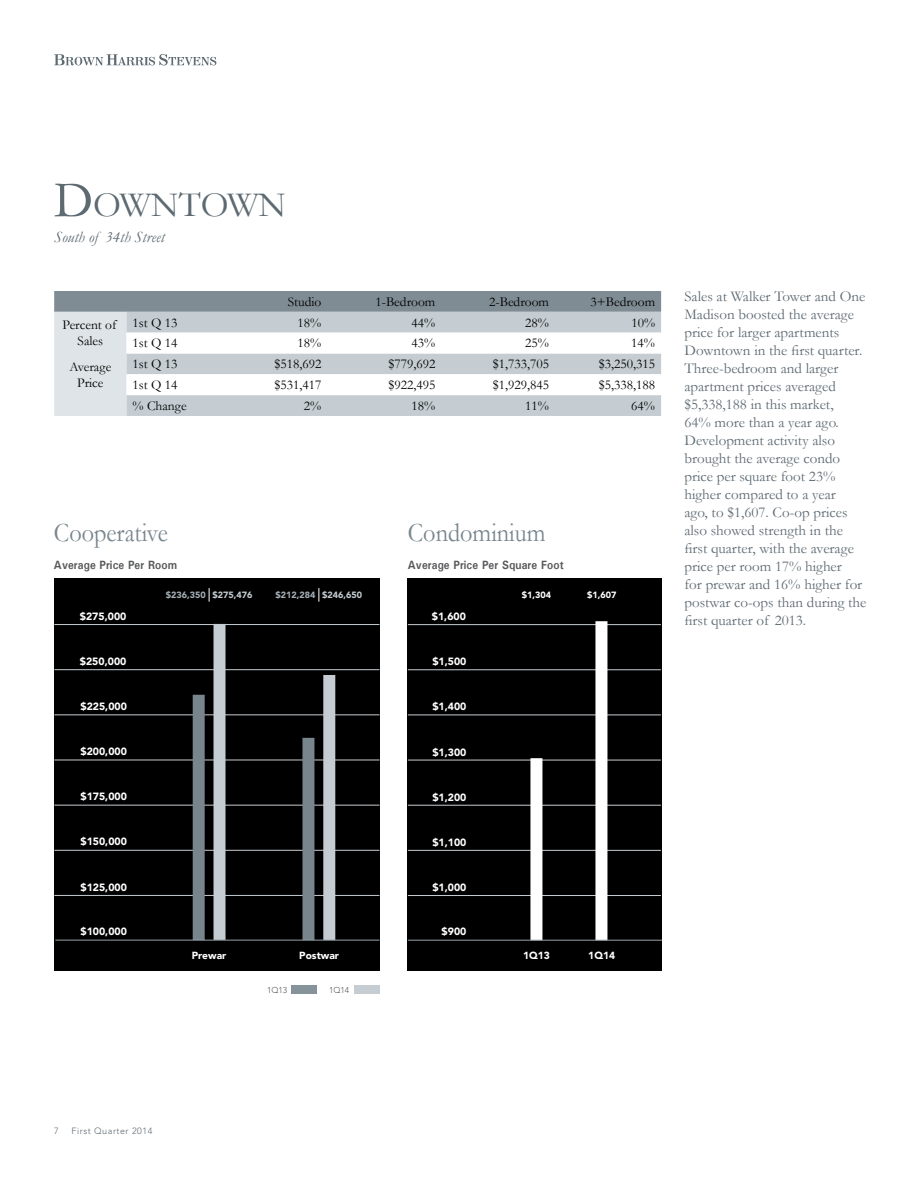
<style>
.page{position:relative;width:918px;height:1188px;background:#fff}
.page>*{position:absolute;margin:0;border:0;box-sizing:border-box;transform-origin:0 0}
.t1{font:35.7px "Garamond";letter-spacing:-.02em;color:#5d6a72}
.t2{font:27px "Garamond";color:#78858d;scale:.9 1}
.t3{font:italic 15.75px "Garamond";color:#5d6a72}
.t4{font:15px/18px "Garamond";color:#5d6a72}
.t5{font:13.5px/16.2px "Garamond";color:#000;text-align:center}
.t6{font:700 12px "Univers";letter-spacing:.01em;color:#58595b;scale:.9 1}
.t7{font:900 10.5px "Avenir";color:#fff}
.t8{font:900 10.2px "Avenir";color:#fff}
.t9{font:900 9px "Avenir";color:#a4afb6}
.t10{font:300 9px "Avenir";letter-spacing:.06em;color:#5d6a72}
.t11{font:900 9px "Avenir";color:#fff}
.t12{font:300 8.4px "Avenir";color:#58595b}
.s1{font-size:51px}
.s2{color:#c5cdd2}
</style>
<div class="page">
<svg style="left:54px;top:54px;width:162px;height:11px"></svg>
<svg style="left:54px;top:291px;width:607px;height:125px"></svg>
<div style="left:54px;top:578px;width:325px;height:392px;background:#000"></div>
<hr style="left:54px;top:895px;width:325px;height:1px;background:#c5cdd2">
<hr style="left:54px;top:850px;width:325px;height:1px;background:#c5cdd2">
<hr style="left:54px;top:805px;width:325px;height:1px;background:#c5cdd2">
<hr style="left:54px;top:760px;width:325px;height:1px;background:#c5cdd2">
<hr style="left:54px;top:715px;width:325px;height:1px;background:#c5cdd2">
<hr style="left:54px;top:669px;width:325px;height:1px;background:#c5cdd2">
<hr style="left:54px;top:624px;width:325px;height:1px;background:#c5cdd2">
<div style="left:408px;top:578px;width:254px;height:392px;background:#000"></div>
<hr style="left:408px;top:895px;width:253px;height:1px;background:#c5cdd2">
<hr style="left:408px;top:850px;width:253px;height:1px;background:#c5cdd2">
<hr style="left:408px;top:805px;width:253px;height:1px;background:#c5cdd2">
<hr style="left:408px;top:760px;width:253px;height:1px;background:#c5cdd2">
<hr style="left:408px;top:715px;width:253px;height:1px;background:#c5cdd2">
<hr style="left:408px;top:670px;width:253px;height:1px;background:#c5cdd2">
<hr style="left:408px;top:624px;width:253px;height:1px;background:#c5cdd2">
<div style="left:354px;top:985px;width:25px;height:9px;background:#c5cdd2"></div>
<div style="left:292px;top:985px;width:25px;height:9px;background:#86939b"></div>
<svg style="left:209px;top:588px;width:1px;height:14px"></svg>
<div style="left:193px;top:695px;width:12px;height:245px;background:#78858d"></div>
<div style="left:214px;top:624px;width:12px;height:316px;background:#c5cdd2"></div>
<svg style="left:319px;top:588px;width:1px;height:14px"></svg>
<div style="left:302px;top:738px;width:12px;height:202px;background:#78858d"></div>
<div style="left:323px;top:675px;width:12px;height:265px;background:#c5cdd2"></div>
<div style="left:595px;top:621px;width:12px;height:319px;background:#fff"></div>
<div style="left:530px;top:758px;width:12px;height:182px;background:#fff"></div>
<hr style="left:408px;top:940px;width:254px;height:1px;background:#95a1a8">
<hr style="left:55px;top:940px;width:325px;height:1px;background:#95a1a8">
<h1 class="t1" style="left:54px;top:183px;width:234px"><span class="s1">D</span>OWNTOWN</h1>
<p class="t3" style="left:54px;top:228px;width:112px">South of 34th Street</p>
<p class="t5" style="left:288px;top:293px;width:35px">Studio</p>
<p class="t5" style="left:375px;top:293px;width:61px">1-Bedroom</p>
<p class="t5" style="left:489px;top:293px;width:61px">2-Bedroom</p>
<p class="t5" style="left:590px;top:293px;width:66px">3+Bedroom</p>
<p class="t5" style="left:62px;top:316px;width:56px">Percent of<br>Sales</p>
<p class="t5" style="left:133px;top:314px;width:47px">1st Q 13</p>
<p class="t5" style="left:298px;top:314px;width:25px">18%</p>
<p class="t5" style="left:412px;top:314px;width:25px">44%</p>
<p class="t5" style="left:525px;top:314px;width:25px">28%</p>
<p class="t5" style="left:631px;top:314px;width:25px">10%</p>
<p class="t5" style="left:133px;top:335px;width:47px">1st Q 14</p>
<p class="t5" style="left:298px;top:335px;width:25px">18%</p>
<p class="t5" style="left:412px;top:335px;width:25px">43%</p>
<p class="t5" style="left:525px;top:335px;width:25px">25%</p>
<p class="t5" style="left:631px;top:335px;width:25px">14%</p>
<p class="t5" style="left:69px;top:358px;width:43px">Average<br>Price</p>
<p class="t5" style="left:133px;top:356px;width:47px">1st Q 13</p>
<p class="t5" style="left:274px;top:356px;width:48px">$518,692</p>
<p class="t5" style="left:388px;top:356px;width:48px">$779,692</p>
<p class="t5" style="left:493px;top:356px;width:58px">$1,733,705</p>
<p class="t5" style="left:599px;top:356px;width:58px">$3,250,315</p>
<p class="t5" style="left:133px;top:377px;width:47px">1st Q 14</p>
<p class="t5" style="left:274px;top:377px;width:48px">$531,417</p>
<p class="t5" style="left:388px;top:377px;width:48px">$922,495</p>
<p class="t5" style="left:493px;top:377px;width:58px">$1,929,845</p>
<p class="t5" style="left:599px;top:377px;width:58px">$5,338,188</p>
<p class="t5" style="left:133px;top:397px;width:56px">% Change</p>
<p class="t5" style="left:304px;top:397px;width:19px">2%</p>
<p class="t5" style="left:412px;top:397px;width:25px">18%</p>
<p class="t5" style="left:525px;top:397px;width:25px">11%</p>
<p class="t5" style="left:631px;top:397px;width:25px">64%</p>
<h2 class="t2" style="left:54px;top:516px;width:128px">Cooperative</h2>
<h2 class="t2" style="left:408px;top:516px;width:154px">Condominium</h2>
<p class="t6" style="left:54px;top:557px;width:138px">Average Price Per Room</p>
<p class="t6" style="left:408px;top:558px;width:175px">Average Price Per Square Foot</p>
<p class="t9" style="left:166px;top:590px;width:88px">$236,350 <span class="s2">$275,476</span></p>
<p class="t9" style="left:276px;top:590px;width:88px">$212,284 <span class="s2">$246,650</span></p>
<p class="t11" style="left:522px;top:590px;width:31px">$1,304</p>
<p class="t7" style="left:80px;top:610px;width:48px">$275,000</p>
<p class="t7" style="left:432px;top:610px;width:36px">$1,600</p>
<p class="t7" style="left:80px;top:655px;width:48px">$250,000</p>
<p class="t7" style="left:432px;top:655px;width:36px">$1,500</p>
<p class="t7" style="left:80px;top:700px;width:48px">$225,000</p>
<p class="t7" style="left:432px;top:700px;width:36px">$1,400</p>
<p class="t7" style="left:80px;top:745px;width:48px">$200,000</p>
<p class="t7" style="left:432px;top:745px;width:36px">$1,300</p>
<p class="t7" style="left:80px;top:790px;width:48px">$175,000</p>
<p class="t7" style="left:432px;top:791px;width:36px">$1,200</p>
<p class="t7" style="left:80px;top:835px;width:48px">$150,000</p>
<p class="t7" style="left:432px;top:836px;width:36px">$1,100</p>
<p class="t7" style="left:80px;top:881px;width:48px">$125,000</p>
<p class="t7" style="left:432px;top:881px;width:36px">$1,000</p>
<p class="t7" style="left:80px;top:925px;width:48px">$100,000</p>
<p class="t7" style="left:442px;top:925px;width:26px">$900</p>
<p class="t8" style="left:192px;top:949px;width:36px">Prewar</p>
<p class="t8" style="left:299px;top:949px;width:41px">Postwar</p>
<p class="t8" style="left:523px;top:949px;width:28px">1Q13</p>
<p class="t12" style="left:267px;top:985px;width:22px">1Q13</p>
<p class="t12" style="left:329px;top:985px;width:22px">1Q14</p>
<p class="t11" style="left:587px;top:590px;width:31px">$1,607</p>
<p class="t8" style="left:588px;top:949px;width:28px">1Q14</p>
<p class="t4" style="left:684px;top:287px;width:184px">Sales at Walker Tower and One<br>Madison boosted the average price for larger apartments<br>Downtown in the first quarter.<br>Three-bedroom and larger apartment prices averaged $5,338,188 in this market,<br>64% more than a year ago.<br>Development activity also brought the average condo price per square foot 23% higher compared to a year<br>ago, to $1,607. Co-op prices also showed strength in the first quarter, with the average price per room 17% higher<br>for prewar and 16% higher for postwar co-ops than during the first quarter of 2013.</p>
<p class="t10" style="left:54px;top:1126px;width:6px">7</p>
<p class="t10" style="left:72px;top:1126px;width:82px">First Quarter 2014</p>
</div>
